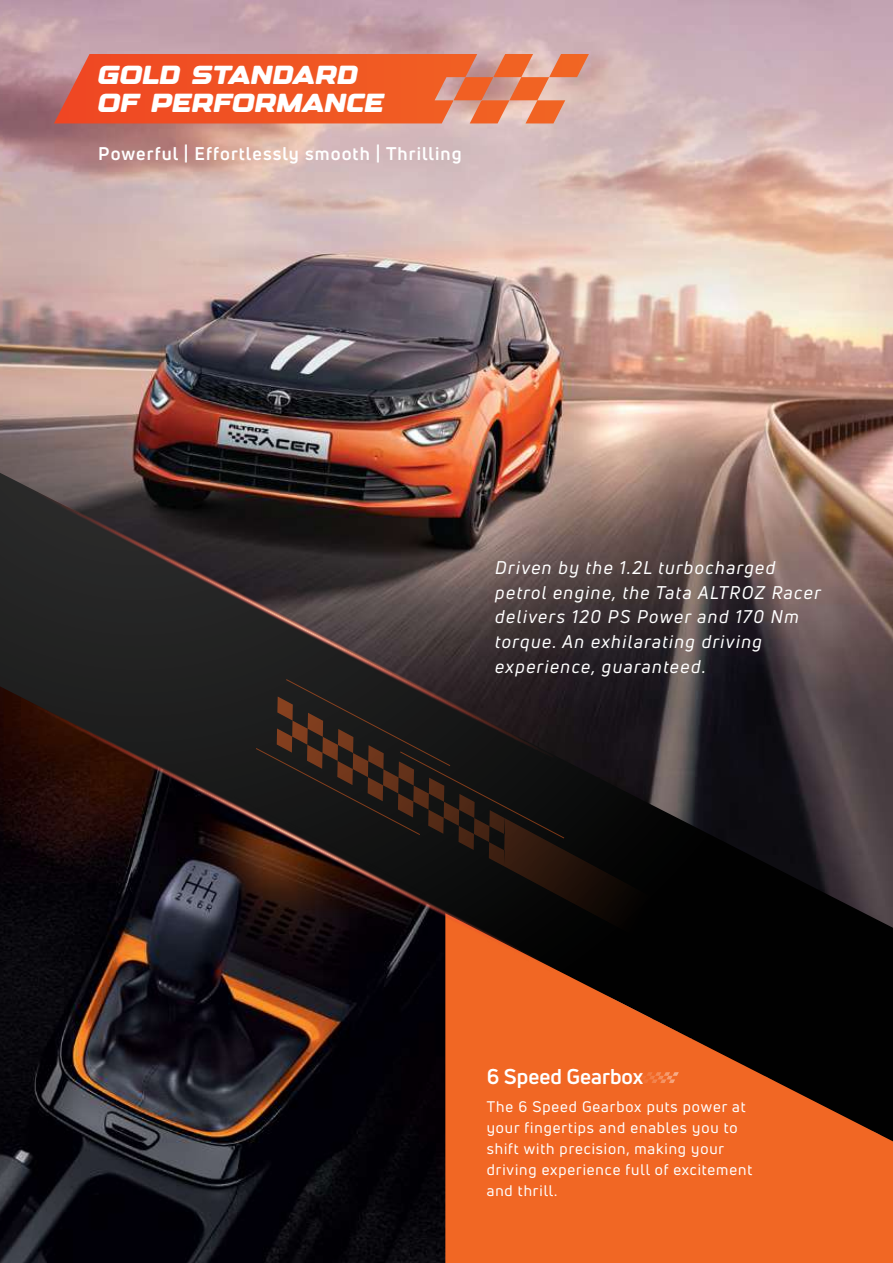
<style>
.page{position:relative;width:893px;height:1263px;background:#fff}
.page>*{position:absolute;margin:0;border:0;box-sizing:border-box;transform-origin:0 0}
.t1{font:26.1px/27.8px "Designer";color:#fff}
.t2{font:700 21px "Uni Neue";color:#fff}
.t3{font:italic 18px/24.6px "Uni Neue";letter-spacing:.08em;color:#fff}
.t4{font:700 18px "Uni Neue";letter-spacing:.06em;color:#fff}
.t5{font:15px/21px "Uni Neue";letter-spacing:.06em;color:#fff}
</style>
<div class="page">
<img style="left:0;top:0;width:893px;height:686px">
<img style="left:0;top:686px;width:893px;height:577px">
<svg style="left:445px;top:913px;width:448px;height:350px;background:#a54619"></svg>
<svg style="left:634px;top:1072px;width:45px;height:11px"></svg>
<img style="left:0;top:416px;width:674px;height:215px">
<img style="left:0;top:631px;width:674px;height:431px">
<svg style="left:54px;top:54px;width:535px;height:69px;background:#ea653c"></svg>
<h1 class="t1" style="left:98px;top:60px;width:287px">GOLD STANDARD<br>OF PERFORMANCE</h1>
<p class="t4" style="left:98px;top:142px;width:365px">Powerful | Effortlessly smooth | Thrilling</p>
<p class="t3" style="left:495px;top:555px;width:327px">Driven by the 1.2L turbocharged petrol engine, the Tata ALTROZ Racer delivers 120 PS Power and 170 Nm torque. An exhilarating driving experience, guaranteed.</p>
<p class="t2" style="left:487px;top:1063px;width:158px">6 Speed Gearbox</p>
<p class="t5" style="left:487px;top:1096px;width:267px">The 6 Speed Gearbox puts power at your fingertips and enables you to shift with precision, making your driving experience full of excitement and thrill.</p>
</div>
